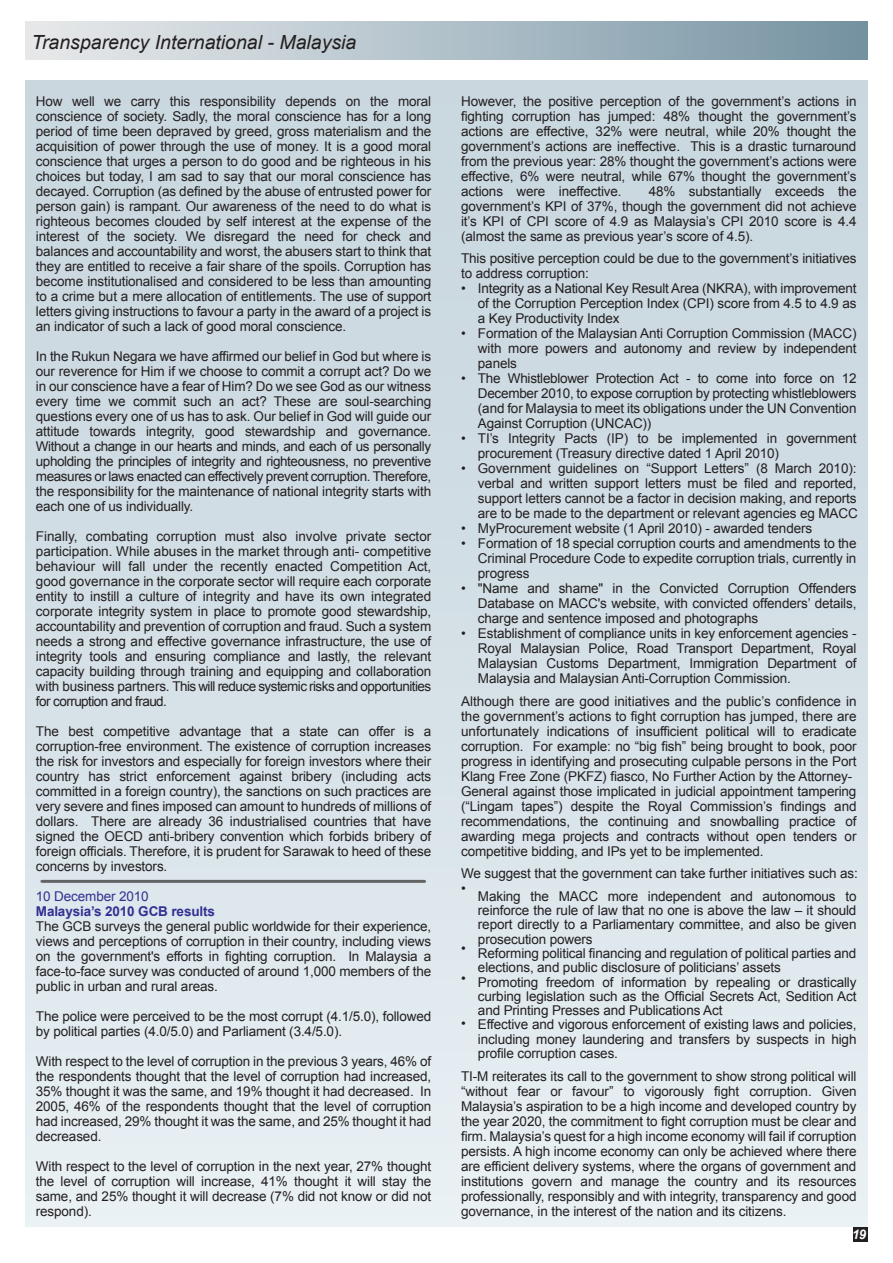
<style>
.page{position:relative;width:893px;height:1263px;background:#fff}
.page>*{position:absolute;margin:0;border:0;box-sizing:border-box;transform-origin:0 0}
.t1{font:italic 19.5px "Arial";color:#231f20}
.t2{font:13.5px/15px "Arial";letter-spacing:-.01em;color:#231f20;text-align:justify}
.t3{font:700 13.5px "Arial";letter-spacing:-.01em;color:#333092}
.t4{font:13.5px "Arial";letter-spacing:-.01em;color:#333092}
.t5{font:italic 700 13.2px "Arial";color:#fff}
</style>
<div class="page">
<div style="left:26px;top:81px;width:841px;height:1146px;background:linear-gradient(to bottom,#c5d4dc,#e7eff3)"></div>
<div style="left:26px;top:21px;width:841px;height:39px;background:linear-gradient(to right,#eaeced,#7694a3)"></div>
<div style="left:853px;top:1227px;width:14px;height:15px;background:#231f20"></div>
<hr style="left:42px;top:880px;width:383px;height:3px;background:#636466">
<h1 class="t1" style="left:32px;top:29px;width:326px">Transparency International - Malaysia</h1>
<p class="t2" style="left:36px;top:94px;width:397px">How well we carry this responsibility depends on the moral conscience of society. Sadly, the moral conscience has for a long period of time been depraved by greed, gross materialism and the acquisition of power through the use of money. It is a good moral conscience that urges a person to do good and be righteous in his choices but today, I am sad to say that our moral conscience has decayed. Corruption (as defined by the abuse of entrusted power for person gain) is rampant. Our awareness of the need to do what is righteous becomes clouded by self interest at the expense of the interest of the society. We disregard the need for check and balances and accountability and worst, the abusers start to think that they are entitled to receive a fair share of the spoils. Corruption has become institutionalised and considered to be less than amounting to a crime but a mere allocation of entitlements. The use of support letters giving instructions to favour a party in the award of a project is an indicator of such a lack of good moral conscience.</p>
<p class="t2" style="left:36px;top:349px;width:397px">In the Rukun Negara we have affirmed our belief in God but where is our reverence for Him if we choose to commit a corrupt act? Do we in our conscience have a fear of Him? Do we see God as our witness every time we commit such an act? These are soul-searching questions every one of us has to ask. Our belief in God will guide our attitude towards integrity, good stewardship and governance.<br>Without a change in our hearts and minds, and each of us personally upholding the principles of integrity and righteousness, no preventive measures or laws enacted can effectively prevent corruption. Therefore, the responsibility for the maintenance of national integrity starts with each one of us individually.</p>
<p class="t2" style="left:36px;top:529px;width:397px">Finally, combating corruption must also involve private sector participation. While abuses in the market through anti- competitive behaviour will fall under the recently enacted Competition Act, good governance in the corporate sector will require each corporate entity to instill a culture of integrity and have its own integrated corporate integrity system in place to promote good stewardship, accountability and prevention of corruption and fraud. Such a system needs a strong and effective governance infrastructure, the use of integrity tools and ensuring compliance and lastly, the relevant capacity building through training and equipping and collaboration with business partners. This will reduce systemic risks and opportunities for corruption and fraud.</p>
<p class="t2" style="left:36px;top:724px;width:397px">The best competitive advantage that a state can offer is a corruption-free environment. The existence of corruption increases the risk for investors and especially for foreign investors where their country has strict enforcement against bribery (including acts committed in a foreign country), the sanctions on such practices are very severe and fines imposed can amount to hundreds of millions of dollars. There are already 36 industrialised countries that have signed the OECD anti-bribery convention which forbids bribery of foreign officials. Therefore, it is prudent for Sarawak to heed of these concerns by investors.</p>
<p class="t4" style="left:36px;top:887px;width:114px">10 December 2010</p>
<p class="t3" style="left:36px;top:902px;width:181px">Malaysia’s 2010 GCB results</p>
<p class="t2" style="left:36px;top:919px;width:397px">The GCB surveys the general public worldwide for their experience, views and perceptions of corruption in their country, including views on the government's efforts in fighting corruption. In Malaysia a face-to-face survey was conducted of around 1,000 members of the public in urban and rural areas.</p>
<p class="t2" style="left:36px;top:1009px;width:397px">The police were perceived to be the most corrupt (4.1/5.0), followed by political parties (4.0/5.0) and Parliament (3.4/5.0).</p>
<p class="t2" style="left:36px;top:1054px;width:397px">With respect to the level of corruption in the previous 3 years, 46% of the respondents thought that the level of corruption had increased, 35% thought it was the same, and 19% thought it had decreased. In 2005, 46% of the respondents thought that the level of corruption had increased, 29% thought it was the same, and 25% thought it had decreased.</p>
<p class="t2" style="left:36px;top:1159px;width:397px">With respect to the level of corruption in the next year, 27% thought the level of corruption will increase, 41% thought it will stay the same, and 25% thought it will decrease (7% did not know or did not respond).</p>
<p class="t2" style="left:461px;top:94px;width:397px">However, the positive perception of the government’s actions in fighting corruption has jumped: 48% thought the government’s actions are effective, 32% were neutral, while 20% thought the government’s actions are ineffective. This is a drastic turnaround from the previous year: 28% thought the government’s actions were effective, 6% were neutral, while 67% thought the government’s actions were ineffective.</p>
<p class="t2" style="left:461px;top:184px;width:397px;text-indent:188px">48% substantially exceeds the government’s KPI of 37%, though the government did not achieve it’s KPI of CPI score of 4.9 as Malaysia’s CPI 2010 score is 4.4 (almost the same as previous year’s score of 4.5).</p>
<p class="t2" style="left:461px;top:251px;width:397px;text-align:left">This positive perception could be due to the government’s initiatives to address corruption:<br>•</p>
<p class="t2" style="left:478px;top:281px;width:381px;text-align:left">Integrity as a National Key Result Area (NKRA), with improvement of the Corruption Perception Index (CPI) score from 4.5 to 4.9 as a Key Productivity Index<br>Formation of the Malaysian Anti Corruption Commission (MACC) with more powers and autonomy and review by independent panels<br>The Whistleblower Protection Act - to come into force on 12<br>December 2010, to expose corruption by protecting whistleblowers (and for Malaysia to meet its obligations under the UN Convention Against Corruption (UNCAC))<br>TI’s Integrity Pacts (IP) to be implemented in government procurement (Treasury directive dated 1 April 2010)<br>Government guidelines on “Support Letters” (8 March 2010): verbal and written support letters must be filed and reported, support letters cannot be a factor in decision making, and reports are to be made to the department or relevant agencies eg MACC MyProcurement website (1 April 2010) - awarded tenders Formation of 18 special corruption courts and amendments to the Criminal Procedure Code to expedite corruption trials, currently in progress<br>"Name and shame" in the Convicted Corruption Offenders Database on MACC's website, with convicted offenders’ details, charge and sentence imposed and photographs<br>Establishment of compliance units in key enforcement agencies - Royal Malaysian Police, Road Transport Department, Royal Malaysian Customs Department, Immigration Department of Malaysia and Malaysian Anti-Corruption Commission.</p>
<p class="t2" style="left:461px;top:326px;width:6px">•</p>
<p class="t2" style="left:461px;top:371px;width:6px">•</p>
<p class="t2" style="left:461px;top:431px;width:6px">•</p>
<p class="t2" style="left:461px;top:461px;width:6px">•</p>
<p class="t2" style="left:461px;top:521px;width:6px">• •</p>
<p class="t2" style="left:461px;top:581px;width:6px">•</p>
<p class="t2" style="left:461px;top:626px;width:6px">•</p>
<p class="t2" style="left:461px;top:694px;width:397px;text-align:left">Although there are good initiatives and the public’s confidence in the government’s actions to fight corruption has jumped, there are unfortunately indications of insufficient political will to eradicate corruption. For example: no “big fish” being brought to book, poor progress in identifying and prosecuting culpable persons in the Port Klang Free Zone (PKFZ) fiasco, No Further Action by the Attorney-General against those implicated in judicial appointment tampering (“Lingam tapes”) despite the Royal Commission’s findings and recommendations, the continuing and snowballing practice of awarding mega projects and contracts without open tenders or competitive bidding, and IPs yet to be implemented.</p>
<p class="t2" style="left:461px;top:866px;width:398px">We suggest that the government can take further initiatives such as: •</p>
<p class="t2" style="left:478px;top:889px;width:380px;line-height:14.2px;text-align:left">Making the MACC more independent and autonomous to reinforce the rule of law that no one is above the law – it should report directly to a Parliamentary committee, and also be given prosecution powers<br>Reforming political financing and regulation of political parties and elections, and public disclosure of politicians’ assets<br>Promoting freedom of information by repealing or drastically curbing legislation such as the Official Secrets Act, Sedition Act and Printing Presses and Publications Act<br>Effective and vigorous enforcement of existing laws and policies, including money laundering and transfers by suspects in high profile corruption cases.</p>
<p class="t2" style="left:461px;top:941px;width:6px">•</p>
<p class="t2" style="left:461px;top:971px;width:6px">•</p>
<p class="t2" style="left:461px;top:1016px;width:6px">•</p>
<p class="t2" style="left:461px;top:1069px;width:397px">TI-M reiterates its call to the government to show strong political will “without fear or favour” to vigorously fight corruption. Given Malaysia’s aspiration to be a high income and developed country by the year 2020, the commitment to fight corruption must be clear and firm. Malaysia’s quest for a high income economy will fail if corruption persists. A high income economy can only be achieved where there are efficient delivery systems, where the organs of government and institutions govern and manage the country and its resources professionally, responsibly and with integrity, transparency and good governance, in the interest of the nation and its citizens.</p>
<p class="t5" style="left:852px;top:1225px;width:16px">19</p>
</div>
